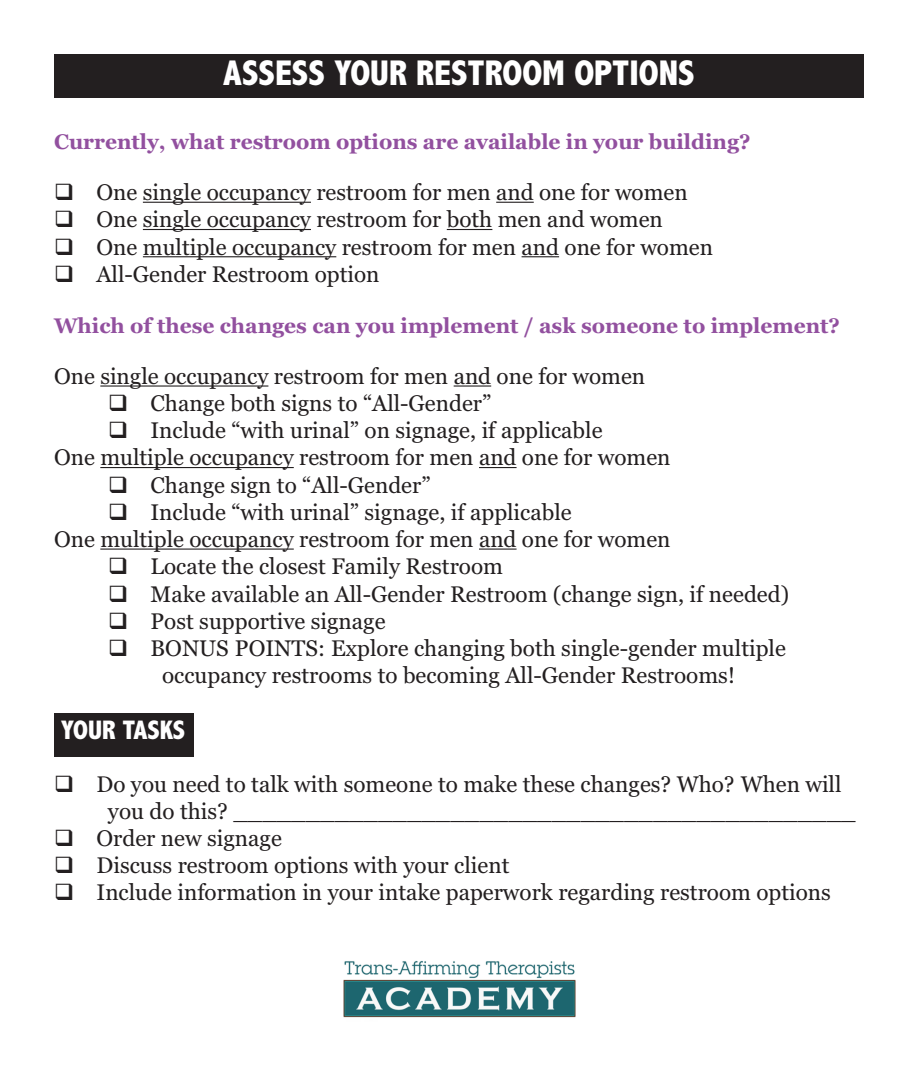
<style>
.page{position:relative;width:918px;height:1080px;background:#fff}
.page>*{position:absolute;margin:0;border:0;box-sizing:border-box;transform-origin:0 0}
.t1{font:800 condensed 36px "Abadi";color:#fff}
.t2{font:800 condensed 27px "Abadi";color:#fff}
.t3{font:22.5px/27px "Georgia";color:#231f20}
.t4{font:700 21px "Georgia";color:#92509f}
</style>
<div class="page">
<hr style="left:143px;top:202px;width:168px;height:1px;background:#231f20">
<hr style="left:496px;top:202px;width:38px;height:1px;background:#231f20">
<hr style="left:143px;top:229px;width:168px;height:1px;background:#231f20">
<hr style="left:447px;top:229px;width:45px;height:1px;background:#231f20">
<hr style="left:143px;top:256px;width:193px;height:1px;background:#231f20">
<hr style="left:522px;top:256px;width:37px;height:1px;background:#231f20">
<div style="left:54px;top:54px;width:810px;height:43px;background:#231f20"></div>
<img style="left:343px;top:960px;width:233px;height:58px">
<hr style="left:100px;top:385px;width:168px;height:2px;background:#231f20">
<hr style="left:454px;top:385px;width:37px;height:2px;background:#231f20">
<hr style="left:100px;top:467px;width:194px;height:1px;background:#231f20">
<hr style="left:479px;top:467px;width:38px;height:1px;background:#231f20">
<hr style="left:100px;top:549px;width:194px;height:1px;background:#231f20">
<hr style="left:479px;top:549px;width:38px;height:1px;background:#231f20">
<div style="left:54px;top:714px;width:139px;height:43px;background:#231f20"></div>
<h1 class="t1" style="left:223px;top:51px;width:473px">ASSESS YOUR RESTROOM OPTIONS</h1>
<p class="t4" style="left:54px;top:129px;width:698px">Currently, what restroom options are available in your building?</p>
<p class="t3" style="left:54px;top:179px;width:635px">❑ One single occupancy restroom for men and one for women</p>
<p class="t3" style="left:54px;top:206px;width:610px">❑ One single occupancy restroom for both men and women</p>
<p class="t3" style="left:54px;top:233px;width:661px">❑ One multiple occupancy restroom for men and one for women</p>
<p class="t3" style="left:54px;top:261px;width:327px">❑ All-Gender Restroom option</p>
<p class="t4" style="left:54px;top:313px;width:788px">Which of these changes can you implement / ask someone to implement?</p>
<p class="t3" style="left:54px;top:363px;width:593px">One single occupancy restroom for men and one for women</p>
<p class="t3" style="left:108px;top:390px;width:385px">❑ Change both signs to “All-Gender”</p>
<p class="t3" style="left:54px;top:417px;width:618px;text-indent:54px">❑ Include “with urinal” on signage, if applicable<br>One multiple occupancy restroom for men and one for women</p>
<p class="t3" style="left:108px;top:471px;width:324px">❑ Change sign to “All-Gender”</p>
<p class="t3" style="left:54px;top:499px;width:618px;text-indent:54px">❑ Include “with urinal” signage, if applicable<br>One multiple occupancy restroom for men and one for women</p>
<p class="t3" style="left:108px;top:553px;width:396px">❑ Locate the closest Family Restroom</p>
<p class="t3" style="left:108px;top:580px;width:683px">❑ Make available an All-Gender Restroom (change sign, if needed)</p>
<p class="t3" style="left:108px;top:608px;width:279px">❑ Post supportive signage</p>
<p class="t3" style="left:108px;top:635px;width:679px;text-align:center">❑ BONUS POINTS: Explore changing both single-gender multiple occupancy restrooms to becoming All-Gender Restrooms!</p>
<p class="t2" style="left:61px;top:713px;width:126px">YOUR TASKS</p>
<p class="t3" style="left:108px;top:770px;width:749px;text-indent:-54px">❑ Do you need to talk with someone to make these changes? Who? When will you do this? ___________________________________________</p>
<p class="t3" style="left:54px;top:825px;width:229px">❑ Order new signage</p>
<p class="t3" style="left:54px;top:852px;width:457px">❑ Discuss restroom options with your client</p>
<p class="t3" style="left:54px;top:879px;width:778px">❑ Include information in your intake paperwork regarding restroom options</p>
</div>
